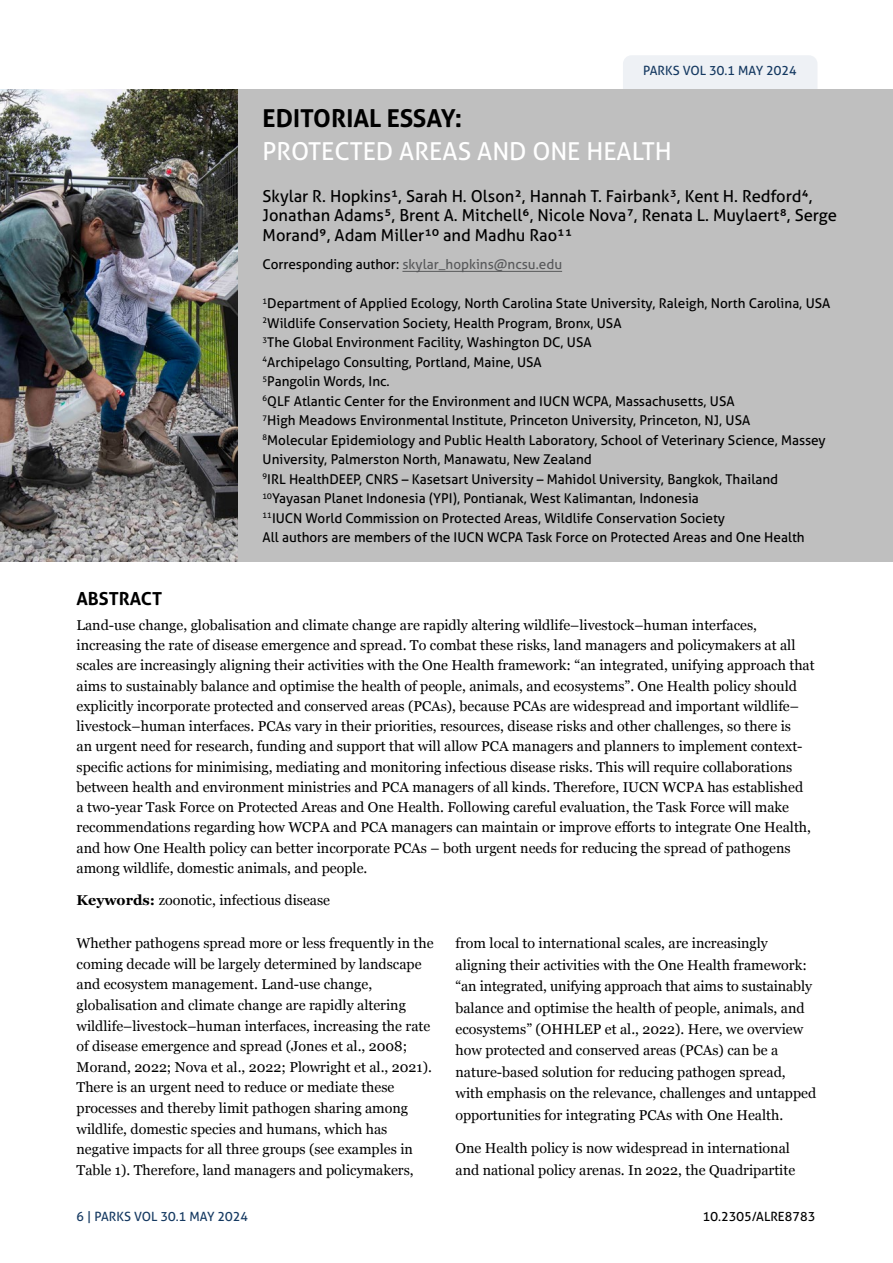
<style>
.page{position:relative;width:893px;height:1263px;background:#fff}
.page>*{position:absolute;margin:0;border:0;box-sizing:border-box;transform-origin:0 0}
.t1{font:24.75px "Aller";color:#fff}
.t2{font:700 24.75px "Aller";color:#000}
.t3{font:700 18px "Aller";color:#000}
.t4{font:16.5px/19.8px "Aller";color:#000}
.t5{font:14.25px/20.2px "Georgia";color:#000}
.t6{font:13.5px/19.5px "Aller";color:#000}
.t7{font:13.5px "Aller";color:#58595b}
.t8{font:12.75px "Aller";color:#153961}
.t9{font:12.75px "Aller";color:#000}
.s1{color:#000}
.s2{font-weight:700}
</style>
<div class="page">
<div style="left:623px;top:55px;width:194px;height:43px;background:#eef1f5;border-radius:9px"></div>
<img style="left:0;top:89px;width:238px;height:472px">
<div style="left:238px;top:89px;width:655px;height:472px;background:#bfbfbf"></div>
<hr style="left:402px;top:271px;width:160px;height:1px;background:#58595b">
<p class="t8" style="left:643px;top:62px;width:155px">PARKS VOL 30.1 MAY 2024</p>
<h1 class="t2" style="left:263px;top:103px;width:201px">EDITORIAL ESSAY:</h1>
<h1 class="t1" style="left:263px;top:136px;width:411px">PROTECTED AREAS AND ONE HEALTH</h1>
<p class="t4" style="left:263px;top:186px;width:576px">Skylar R. Hopkins1, Sarah H. Olson2, Hannah T. Fairbank3, Kent H. Redford4,<br>Jonathan Adams5, Brent A. Mitchell6, Nicole Nova7, Renata L. Muylaert8, Serge<br>Morand9, Adam Miller10 and Madhu Rao11</p>
<p class="t7" style="left:263px;top:256px;width:301px"><span class="s1">Corresponding author:</span> skylar_hopkins@ncsu.edu</p>
<p class="t6" style="left:263px;top:293px;width:569px"><sup>1</sup>Department of Applied Ecology, North Carolina State University, Raleigh, North Carolina, USA <sup>2</sup>Wildlife Conservation Society, Health Program, Bronx, USA<br><sup>3</sup>The Global Environment Facility, Washington DC, USA<br><sup>4</sup>Archipelago Consulting, Portland, Maine, USA<br><sup>5</sup>Pangolin Words, Inc.<br><sup>6</sup>QLF Atlantic Center for the Environment and IUCN WCPA, Massachusetts, USA<br><sup>7</sup>High Meadows Environmental Institute, Princeton University, Princeton, NJ, USA<br><sup>8</sup>Molecular Epidemiology and Public Health Laboratory, School of Veterinary Science, Massey University, Palmerston North, Manawatu, New Zealand<br><sup>9</sup>IRL HealthDEEP, CNRS – Kasetsart University – Mahidol University, Bangkok, Thailand <sup>10</sup>Yayasan Planet Indonesia (YPI), Pontianak, West Kalimantan, Indonesia<br><sup>11</sup>IUCN World Commission on Protected Areas, Wildlife Conservation Society<br>All authors are members of the IUCN WCPA Task Force on Protected Areas and One Health</p>
<p class="t3" style="left:77px;top:588px;width:87px">ABSTRACT</p>
<p class="t5" style="left:77px;top:614px;width:740px">Land-use change, globalisation and climate change are rapidly altering wildlife–livestock–human interfaces, increasing the rate of disease emergence and spread. To combat these risks, land managers and policymakers at all scales are increasingly aligning their activities with the One Health framework: “an integrated, unifying approach that aims to sustainably balance and optimise the health of people, animals, and ecosystems”. One Health policy should explicitly incorporate protected and conserved areas (PCAs), because PCAs are widespread and important wildlife– livestock–human interfaces. PCAs vary in their priorities, resources, disease risks and other challenges, so there is<br>an urgent need for research, funding and support that will allow PCA managers and planners to implement context&shy;specific actions for minimising, mediating and monitoring infectious disease risks. This will require collaborations between health and environment ministries and PCA managers of all kinds. Therefore, IUCN WCPA has established<br>a two-year Task Force on Protected Areas and One Health. Following careful evaluation, the Task Force will make recommendations regarding how WCPA and PCA managers can maintain or improve efforts to integrate One Health, and how One Health policy can better incorporate PCAs – both urgent needs for reducing the spread of pathogens among wildlife, domestic animals, and people.</p>
<p class="t5" style="left:77px;top:889px;width:255px"><span class="s2">Keywords:</span> zoonotic, infectious disease</p>
<p class="t5" style="left:77px;top:932px;width:359px">Whether pathogens spread more or less frequently in the coming decade will be largely determined by landscape and ecosystem management. Land-use change, globalisation and climate change are rapidly altering wildlife–livestock–human interfaces, increasing the rate of disease emergence and spread (Jones et al., 2008; Morand, 2022; Nova et al., 2022; Plowright et al., 2021).<br>There is an urgent need to reduce or mediate these processes and thereby limit pathogen sharing among wildlife, domestic species and humans, which has negative impacts for all three groups (see examples in Table 1). Therefore, land managers and policymakers,</p>
<p class="t5" style="left:455px;top:932px;width:362px;line-height:21.5px">from local to international scales, are increasingly aligning their activities with the One Health framework: “an integrated, unifying approach that aims to sustainably balance and optimise the health of people, animals, and ecosystems” (OHHLEP et al., 2022). Here, we overview how protected and conserved areas (PCAs) can be a nature-based solution for reducing pathogen spread, with emphasis on the relevance, challenges and untapped opportunities for integrating PCAs with One Health.</p>
<p class="t5" style="left:455px;top:1137px;width:341px;line-height:21.5px">One Health policy is now widespread in international and national policy arenas. In 2022, the Quadripartite</p>
<p class="t8" style="left:77px;top:1208px;width:173px">6 | PARKS VOL 30.1 MAY 2024</p>
<p class="t9" style="left:703px;top:1208px;width:114px">10.2305/ALRE8783</p>
</div>
